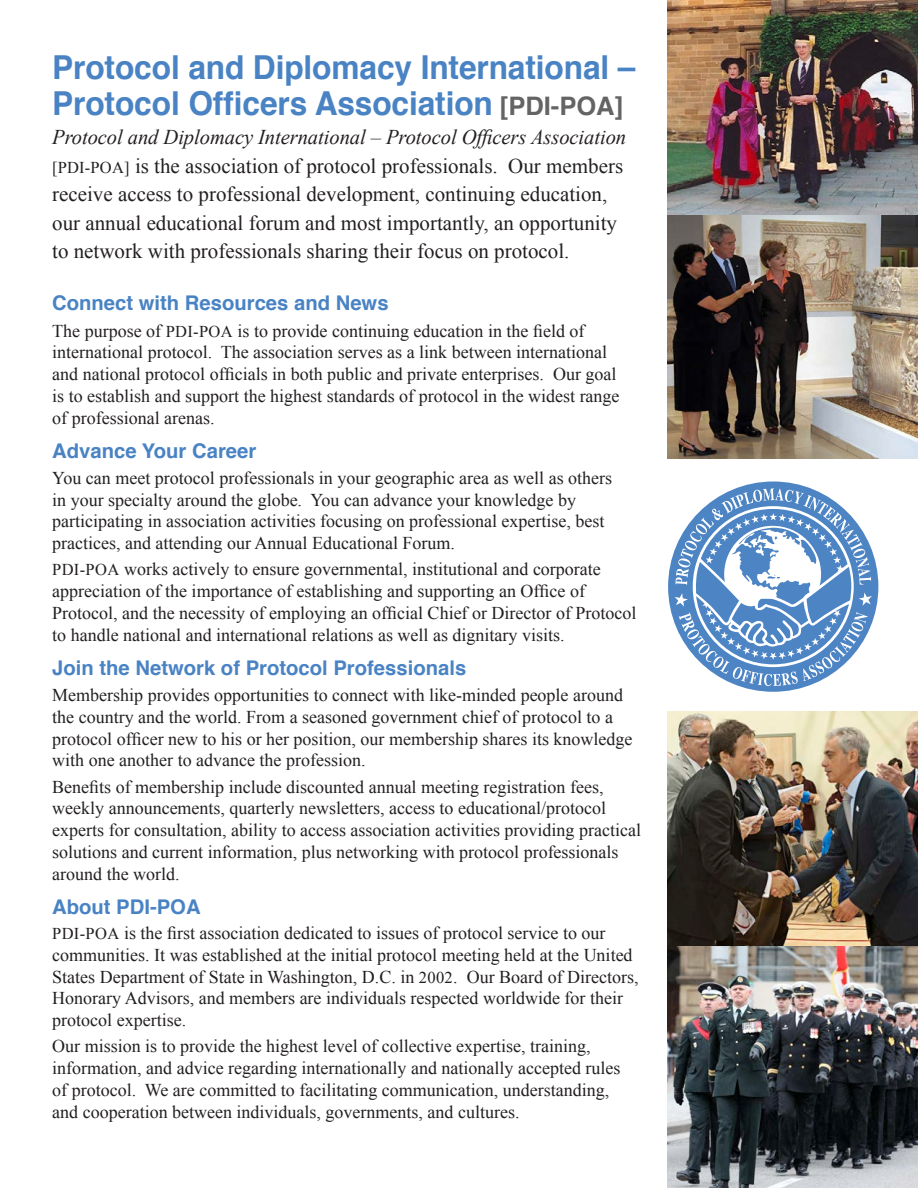
<style>
.page{position:relative;width:918px;height:1188px;background:#fff}
.page>*{position:absolute;margin:0;border:0;box-sizing:border-box;transform-origin:0 0}
.Paragraph_Style_1{font:700 33px/36px "Helvetica";letter-spacing:-.005em;color:#4983c4;scale:.96 1}
.Paragraph_Style_1-2{font:21px/28.5px "Times New Roman";color:#231f20}
.Inside_SubHeads{font:700 20.25px "Helvetica";color:#4983c4}
.Paragraph_Style_1-3{font:18px/21.8px "Times New Roman";color:#231f20}
.s1{font-size:25.5px;color:#646465}
.s2{font-style:italic}
.s3{font-size:16.5px}
</style>
<div class="page">
<svg style="left:668px;top:482px;width:210px;height:210px"></svg>
<svg style="left:675px;top:488px;width:197px;height:198px"></svg>
<img style="left:668px;top:711px;width:250px;height:477px">
<img style="left:668px;top:0;width:250px;height:458px">
<p class="Paragraph_Style_1" style="left:52px;top:50px;width:609px">Protocol and Diplomacy International –<br>Protocol Officers Association <span class="s1">[PDI-POA]</span></p>
<p class="Paragraph_Style_1-2" style="left:52px;top:123px;width:576px"><span class="s2">Protocol and Diplomacy International – Protocol Officers Association </span><span class="s3">[PDI-POA]</span> is the association of protocol professionals. Our members receive access to professional development, continuing education, our annual educational forum and most importantly, an opportunity to network with professionals sharing their focus on protocol.</p>
<p class="Inside_SubHeads" style="left:52px;top:287px;width:338px">Connect with Resources and News</p>
<p class="Paragraph_Style_1-3" style="left:52px;top:319px;width:569px">The purpose of <span class="s3">PDI-POA</span> is to provide continuing education in the field of international protocol. The association serves as a link between international and national protocol officials in both public and private enterprises. Our goal is to establish and support the highest standards of protocol in the widest range of professional arenas.</p>
<p class="Inside_SubHeads" style="left:52px;top:434px;width:206px">Advance Your Career</p>
<p class="Paragraph_Style_1-3" style="left:52px;top:467px;width:562px">You can meet protocol professionals in your geographic area as well as others in your specialty around the globe. You can advance your knowledge by participating in association activities focusing on professional expertise, best practices, and attending our Annual Educational Forum.</p>
<p class="Paragraph_Style_1-3" style="left:52px;top:558px;width:586px"><span class="s3">PDI-POA</span> works actively to ensure governmental, institutional and corporate appreciation of the importance of establishing and supporting an Office of Protocol, and the necessity of employing an official Chief or Director of Protocol to handle national and international relations as well as dignitary visits.</p>
<p class="Inside_SubHeads" style="left:52px;top:651px;width:416px">Join the Network of Protocol Professionals</p>
<p class="Paragraph_Style_1-3" style="left:52px;top:684px;width:582px">Membership provides opportunities to connect with like-minded people around the country and the world. From a seasoned government chief of protocol to a protocol officer new to his or her position, our membership shares its knowledge with one another to advance the profession.</p>
<p class="Paragraph_Style_1-3" style="left:52px;top:775px;width:590px">Benefits of membership include discounted annual meeting registration fees, weekly announcements, quarterly newsletters, access to educational/protocol experts for consultation, ability to access association activities providing practical solutions and current information, plus networking with protocol professionals around the world.</p>
<p class="Inside_SubHeads" style="left:52px;top:890px;width:150px">About PDI-POA</p>
<p class="Paragraph_Style_1-3" style="left:52px;top:922px;width:588px"><span class="s3">PDI-POA</span> is the first association dedicated to issues of protocol service to our communities. It was established at the initial protocol meeting held at the United States Department of State in Washington, D.C. in <span class="s3">2002</span>. Our Board of Directors, Honorary Advisors, and members are individuals respected worldwide for their protocol expertise.</p>
<p class="Paragraph_Style_1-3" style="left:52px;top:1035px;width:570px">Our mission is to provide the highest level of collective expertise, training, information, and advice regarding internationally and nationally accepted rules of protocol. We are committed to facilitating communication, understanding, and cooperation between individuals, governments, and cultures.</p>
</div>
